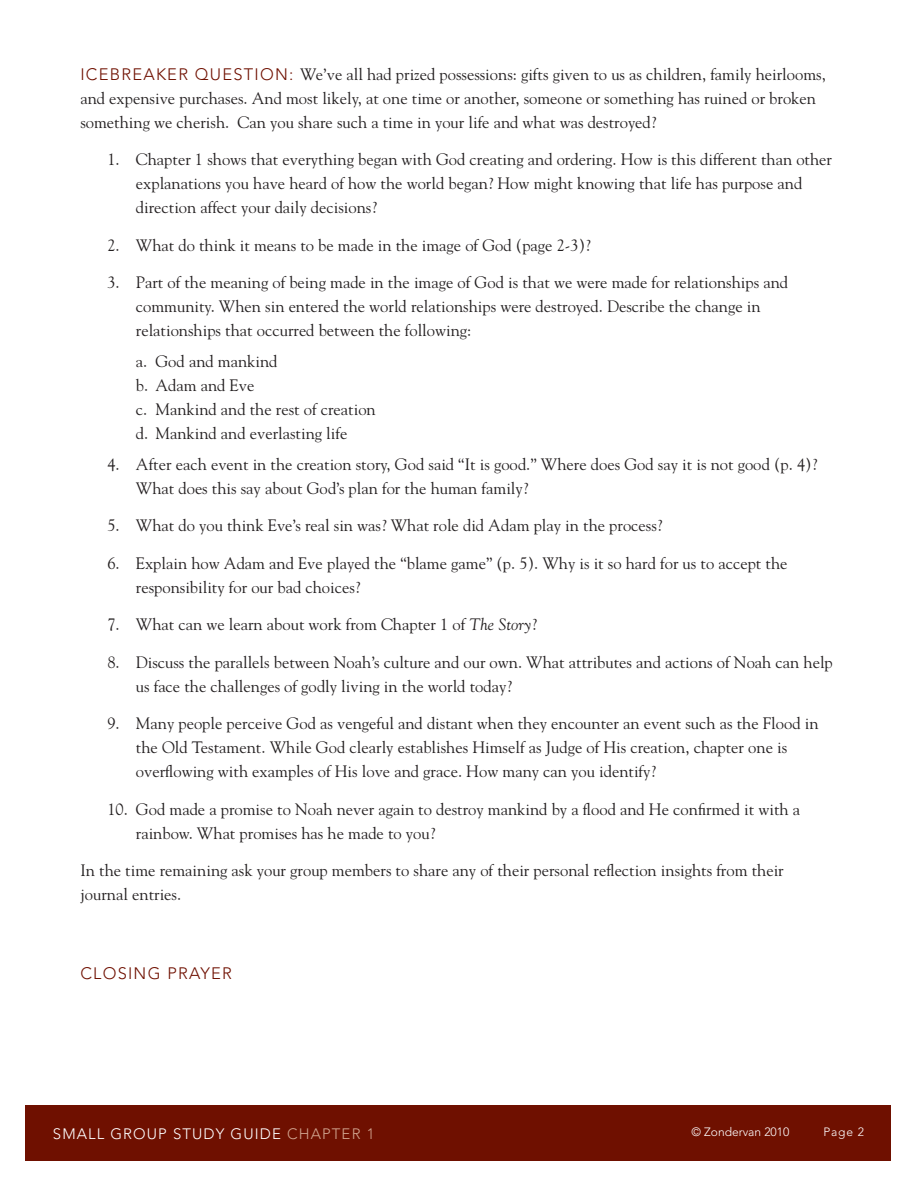
<style>
.page{position:relative;width:918px;height:1188px;background:#fff}
.page>*{position:absolute;margin:0;border:0;box-sizing:border-box;transform-origin:0 0}
.Body_Copy{font:16.5px/24px "Goudy Std";color:#231f20}
.Headings{font:16.5px/24px "Goudy Std";color:#231f20}
.Headings-2{font:300 16.5px "Avenir";letter-spacing:.075em;color:#6f1000}
.t1{font:300 15px "Avenir";letter-spacing:.075em;color:#fff}
.t2{font:300 12px "Avenir";color:#fff}
.s1{font-family:"Avenir";font-weight:300;color:#6f1000}
.s2{font-style:italic}
.s3{color:#d1a48f}
</style>
<div class="page">
<div style="left:26px;top:1106px;width:865px;height:55px;background:#6f1000"></div>
<p class="Headings" style="left:80px;top:62px;width:747px"><span class="s1">ICEBREAKER QUESTION:</span> We’ve all had prized possessions: gifts given to us as children, family heirlooms, and expensive purchases. And most likely, at one time or another, someone or something has ruined or broken something we cherish. Can you share such a time in your life and what was destroyed?</p>
<p class="Body_Copy" style="left:136px;top:147px;width:698px;text-indent:-28px">1. Chapter 1 shows that everything began with God creating and ordering. How is this different than other explanations you have heard of how the world began? How might knowing that life has purpose and direction affect your daily decisions?</p>
<p class="Body_Copy" style="left:107px;top:233px;width:485px">2. What do think it means to be made in the image of God (page 2-3)?</p>
<p class="Body_Copy" style="left:136px;top:270px;width:654px;text-indent:-28px">3. Part of the meaning of being made in the image of God is that we were made for relationships and community. When sin entered the world relationships were destroyed. Describe the change in relationships that occurred between the following:</p>
<p class="Body_Copy" style="left:136px;top:349px;width:241px">a. God and mankind<br>b. Adam and Eve<br>c. Mankind and the rest of creation d. Mankind and everlasting life</p>
<p class="Body_Copy" style="left:136px;top:452px;width:683px;text-indent:-28px">4. After each event in the creation story, God said “It is good.” Where does God say it is not good (p. 4)?<br>What does this say about God’s plan for the human family?</p>
<p class="Body_Copy" style="left:107px;top:513px;width:557px">5. What do you think Eve’s real sin was? What role did Adam play in the process?</p>
<p class="Body_Copy" style="left:136px;top:551px;width:653px;text-indent:-28px">6. Explain how Adam and Eve played the “blame game” (p. 5). Why is it so hard for us to accept the responsibility for our bad choices?</p>
<p class="Body_Copy" style="left:107px;top:612px;width:431px">7. What can we learn about work from Chapter 1 of <span class="s2">The Story</span>?</p>
<p class="Body_Copy" style="left:136px;top:650px;width:698px;text-indent:-28px">8. Discuss the parallels between Noah’s culture and our own. What attributes and actions of Noah can help us face the challenges of godly living in the world today?</p>
<p class="Body_Copy" style="left:136px;top:711px;width:684px;text-indent:-28px">9. Many people perceive God as vengeful and distant when they encounter an event such as the Flood in the Old Testament. While God clearly establishes Himself as Judge of His creation, chapter one is overflowing with examples of His love and grace. How many can you identify?</p>
<p class="Body_Copy" style="left:136px;top:797px;width:666px;text-indent:-28px">10. God made a promise to Noah never again to destroy mankind by a flood and He confirmed it with a rainbow. What promises has he made to you?</p>
<p class="Body_Copy" style="left:80px;top:858px;width:705px">In the time remaining ask your group members to share any of their personal reflection insights from their journal entries.</p>
<p class="Headings-2" style="left:80px;top:964px;width:153px">CLOSING PRAYER</p>
<p class="t1" style="left:53px;top:1125px;width:323px">SMALL GROUP STUDY GUIDE <span class="s3">CHAPTER 1</span></p>
<p class="t2" style="left:692px;top:1125px;width:99px">© Zondervan 2010</p>
<p class="t2" style="left:824px;top:1125px;width:42px">Page 2</p>
</div>
